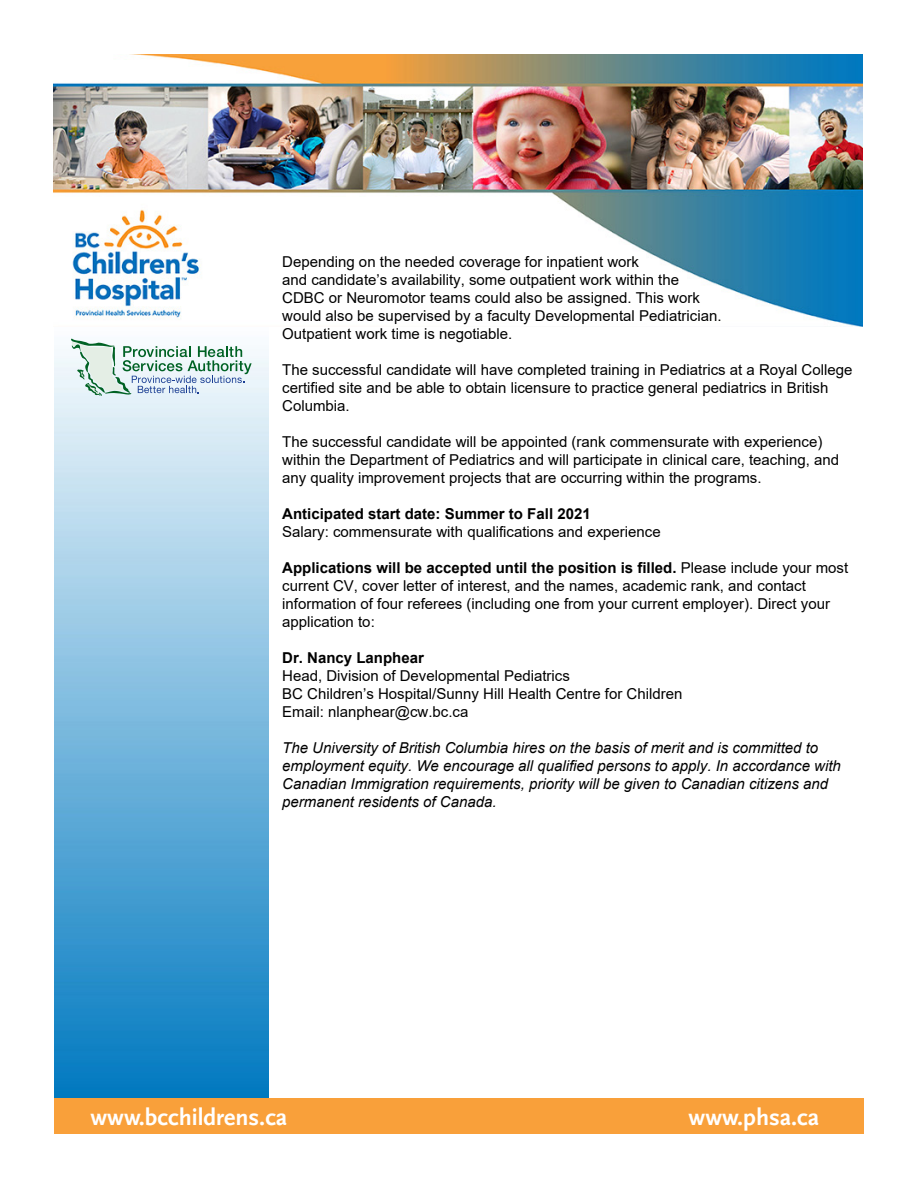
<style>
.page{position:relative;width:918px;height:1188px;background:#fff}
.page>*{position:absolute;margin:0;border:0;box-sizing:border-box;transform-origin:0 0}
.t1{font:700 24px "Scala Sans";color:#fff}
.t2{font:15px/18px "Arial";color:#000}
.t3{font:italic 15px/18px "Arial";color:#000}
.t4{font:700 15px "Arial";color:#000}
.s1{font-weight:700}
</style>
<div class="page">
<div style="left:54px;top:1098px;width:810px;height:36px;background:#f9a03a"></div>
<img style="left:54px;top:338px;width:215px;height:760px">
<img style="left:54px;top:54px;width:809px;height:272px">
<svg style="left:71px;top:339px;width:181px;height:57px"></svg>
<p class="t2" style="left:282px;top:253px;width:441px">Depending on the needed coverage for inpatient work<br>and candidate’s availability, some outpatient work within the CDBC or Neuromotor teams could also be assigned. This work would also be supervised by a faculty Developmental Pediatrician.<br>Outpatient work time is negotiable.</p>
<p class="t2" style="left:282px;top:361px;width:572px">The successful candidate will have completed training in Pediatrics at a Royal College certified site and be able to obtain licensure to practice general pediatrics in British<br>Columbia.</p>
<p class="t2" style="left:282px;top:433px;width:558px">The successful candidate will be appointed (rank commensurate with experience) within the Department of Pediatrics and will participate in clinical care, teaching, and any quality improvement projects that are occurring within the programs.</p>
<p class="t4" style="left:282px;top:503px;width:310px">Anticipated start date: Summer to Fall 2021</p>
<p class="t2" style="left:282px;top:523px;width:380px">Salary: commensurate with qualifications and experience</p>
<p class="t2" style="left:282px;top:559px;width:567px"><span class="s1">Applications will be accepted until the position is filled.</span> Please include your most current CV, cover letter of interest, and the names, academic rank, and contact information of four referees (including one from your current employer). Direct your application to:</p>
<p class="t4" style="left:282px;top:647px;width:143px">Dr. Nancy Lanphear</p>
<p class="t2" style="left:282px;top:667px;width:402px">Head, Division of Developmental Pediatrics<br>BC Children’s Hospital/Sunny Hill Health Centre for Children<br>Email: nlanphear@cw.bc.ca</p>
<p class="t3" style="left:282px;top:739px;width:560px">The University of British Columbia hires on the basis of merit and is committed to employment equity. We encourage all qualified persons to apply. In accordance with Canadian Immigration requirements, priority will be given to Canadian citizens and permanent residents of Canada.</p>
<h1 class="t1" style="left:90px;top:1104px;width:199px">www.bcchildrens.ca</h1>
<h1 class="t1" style="left:689px;top:1104px;width:132px">www.phsa.ca</h1>
</div>
